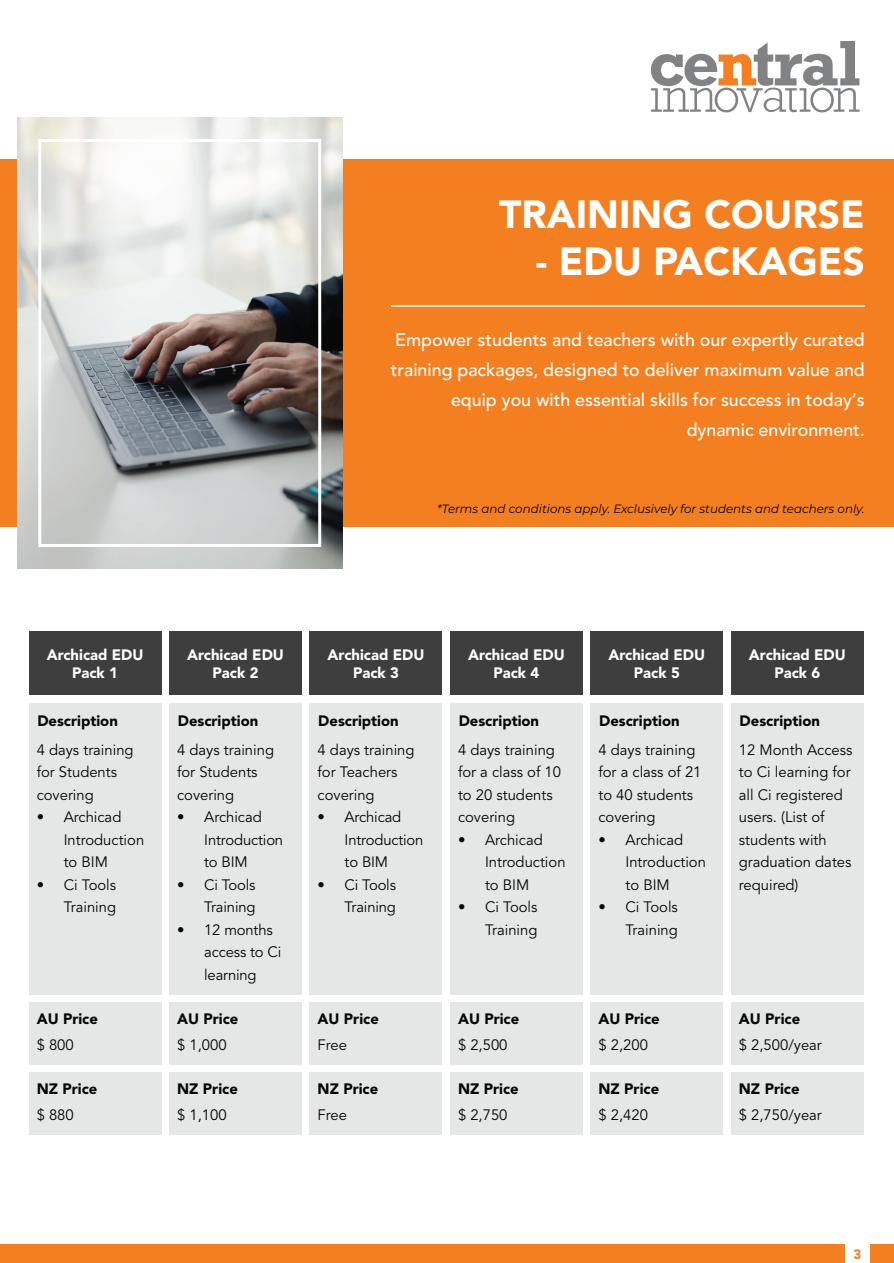
<style>
.page{position:relative;width:894px;height:1263px;background:#fff}
.page>*{position:absolute;margin:0;border:0;box-sizing:border-box;transform-origin:0 0}
.t1{font:900 39px "Avenir LT Std";color:#fff}
.t2{font:500 18px/30px "Avenir";color:#fff;text-align:right}
.t3{font:15px/22.5px "Avenir";color:#040503}
.t4{font:900 15px "Avenir";color:#040503}
.t5{font:900 15px/18px "Avenir";color:#fff;text-align:center}
.t6{font:900 13.5px "Avenir";color:#f47f21}
.t7{font:italic 12px "Montserrat";color:#040503}
</style>
<div class="page">
<div style="left:0;top:159px;width:893px;height:368px;background:#f47f21"></div>
<hr style="left:391px;top:305px;width:473px;height:2px;background:#fff">
<img style="left:17px;top:118px;width:325px;height:450px">
<svg style="left:651px;top:41px;width:208px;height:72px"></svg>
<div style="left:0;top:1245px;width:893px;height:18px;background:#f47f21"></div>
<div style="left:38px;top:139px;width:283px;height:408px;border:3px solid #fff"></div>
<div style="left:29px;top:631px;width:132px;height:64px;background:#3e3e3f"></div>
<div style="left:29px;top:703px;width:132px;height:291px;background:#e5e6e6"></div>
<div style="left:169px;top:703px;width:133px;height:291px;background:#e5e6e6"></div>
<div style="left:309px;top:703px;width:133px;height:291px;background:#e5e6e6"></div>
<div style="left:450px;top:703px;width:132px;height:291px;background:#e5e6e6"></div>
<div style="left:590px;top:703px;width:133px;height:291px;background:#e5e6e6"></div>
<div style="left:730px;top:703px;width:133px;height:291px;background:#e5e6e6"></div>
<div style="left:29px;top:1002px;width:132px;height:62px;background:#e5e6e6"></div>
<div style="left:169px;top:1002px;width:133px;height:62px;background:#e5e6e6"></div>
<div style="left:309px;top:1002px;width:133px;height:62px;background:#e5e6e6"></div>
<div style="left:450px;top:1002px;width:132px;height:62px;background:#e5e6e6"></div>
<div style="left:590px;top:1002px;width:133px;height:62px;background:#e5e6e6"></div>
<div style="left:730px;top:1002px;width:133px;height:62px;background:#e5e6e6"></div>
<div style="left:29px;top:1072px;width:132px;height:62px;background:#e5e6e6"></div>
<div style="left:169px;top:1072px;width:133px;height:62px;background:#e5e6e6"></div>
<div style="left:309px;top:1072px;width:133px;height:62px;background:#e5e6e6"></div>
<div style="left:450px;top:1072px;width:132px;height:62px;background:#e5e6e6"></div>
<div style="left:590px;top:1072px;width:133px;height:62px;background:#e5e6e6"></div>
<div style="left:730px;top:1072px;width:133px;height:62px;background:#e5e6e6"></div>
<div style="left:169px;top:631px;width:133px;height:64px;background:#3e3e3f"></div>
<div style="left:309px;top:631px;width:133px;height:64px;background:#3e3e3f"></div>
<div style="left:450px;top:631px;width:132px;height:64px;background:#3e3e3f"></div>
<div style="left:590px;top:631px;width:133px;height:64px;background:#3e3e3f"></div>
<div style="left:730px;top:631px;width:133px;height:64px;background:#3e3e3f"></div>
<div style="left:845px;top:1243px;width:24px;height:20px;background:#fff"></div>
<h1 class="t1" style="left:499px;top:191px;width:367px">TRAINING COURSE</h1>
<h1 class="t1" style="left:535px;top:237px;width:330px">- EDU PACKAGES</h1>
<p class="t2" style="left:391px;top:326px;width:475px">Empower students and teachers with our expertly curated training packages, designed to deliver maximum value and equip you with essential skills for success in today’s dynamic environment.</p>
<p class="t7" style="left:437px;top:501px;width:429px">*Terms and conditions apply. Exclusively for students and teachers only.</p>
<p class="t5" style="left:47px;top:646px;width:98px">Archicad EDU<br>Pack 1</p>
<p class="t4" style="left:37px;top:710px;width:82px">Description</p>
<p class="t3" style="left:37px;top:738px;width:98px">4 days training for Students covering</p>
<p class="t3" style="left:64px;top:806px;width:82px;text-indent:-27px">• Archicad<br>Introduction to BIM</p>
<p class="t3" style="left:37px;top:873px;width:81px;text-align:right">• Ci Tools<br>Training</p>
<p class="t5" style="left:187px;top:646px;width:98px">Archicad EDU<br>Pack 2</p>
<p class="t5" style="left:327px;top:646px;width:98px">Archicad EDU<br>Pack 3</p>
<p class="t5" style="left:468px;top:646px;width:98px">Archicad EDU<br>Pack 4</p>
<p class="t5" style="left:608px;top:646px;width:98px">Archicad EDU<br>Pack 5</p>
<p class="t5" style="left:748px;top:646px;width:98px">Archicad EDU<br>Pack 6</p>
<p class="t4" style="left:178px;top:710px;width:82px">Description</p>
<p class="t3" style="left:177px;top:738px;width:98px">4 days training for Students covering</p>
<p class="t3" style="left:204px;top:806px;width:80px;text-indent:-27px">• Archicad<br>Introduction to BIM</p>
<p class="t3" style="left:177px;top:873px;width:80px;text-align:right">• Ci Tools<br>Training</p>
<p class="t3" style="left:204px;top:918px;width:79px;text-indent:-27px">• 12 months access to Ci learning</p>
<p class="t4" style="left:318px;top:710px;width:82px">Description</p>
<p class="t3" style="left:317px;top:738px;width:98px">4 days training for Teachers covering</p>
<p class="t3" style="left:344px;top:806px;width:80px;text-indent:-27px">• Archicad<br>Introduction to BIM</p>
<p class="t3" style="left:317px;top:873px;width:80px;text-align:right">• Ci Tools<br>Training</p>
<p class="t4" style="left:458px;top:710px;width:82px">Description</p>
<p class="t3" style="left:458px;top:738px;width:104px">4 days training for a class of 10 to 20 students covering</p>
<p class="t3" style="left:485px;top:828px;width:82px;text-indent:-27px">• Archicad<br>Introduction to BIM</p>
<p class="t3" style="left:458px;top:896px;width:81px;text-align:right">• Ci Tools<br>Training</p>
<p class="t4" style="left:599px;top:710px;width:82px">Description</p>
<p class="t3" style="left:598px;top:738px;width:104px">4 days training for a class of 21 to 40 students covering</p>
<p class="t3" style="left:625px;top:828px;width:82px;text-indent:-27px">• Archicad<br>Introduction to BIM</p>
<p class="t3" style="left:598px;top:896px;width:81px;text-align:right">• Ci Tools<br>Training</p>
<p class="t4" style="left:739px;top:710px;width:82px">Description</p>
<p class="t3" style="left:738px;top:738px;width:115px">12 Month Access to Ci learning for all Ci registered users. (List of students with graduation dates required)</p>
<p class="t4" style="left:37px;top:1007px;width:63px">AU Price</p>
<p class="t3" style="left:37px;top:1034px;width:39px">$ 800</p>
<p class="t4" style="left:177px;top:1007px;width:63px">AU Price</p>
<p class="t3" style="left:177px;top:1034px;width:51px">$ 1,000</p>
<p class="t4" style="left:317px;top:1007px;width:63px">AU Price</p>
<p class="t3" style="left:317px;top:1034px;width:31px">Free</p>
<p class="t4" style="left:458px;top:1007px;width:63px">AU Price</p>
<p class="t3" style="left:458px;top:1034px;width:51px">$ 2,500</p>
<p class="t4" style="left:598px;top:1007px;width:63px">AU Price</p>
<p class="t3" style="left:598px;top:1034px;width:51px">$ 2,200</p>
<p class="t4" style="left:738px;top:1007px;width:63px">AU Price</p>
<p class="t3" style="left:738px;top:1034px;width:84px">$ 2,500/year</p>
<p class="t4" style="left:37px;top:1077px;width:62px">NZ Price</p>
<p class="t3" style="left:37px;top:1104px;width:39px">$ 880</p>
<p class="t4" style="left:177px;top:1077px;width:62px">NZ Price</p>
<p class="t3" style="left:177px;top:1104px;width:51px">$ 1,100</p>
<p class="t4" style="left:317px;top:1077px;width:62px">NZ Price</p>
<p class="t3" style="left:317px;top:1104px;width:31px">Free</p>
<p class="t4" style="left:458px;top:1077px;width:62px">NZ Price</p>
<p class="t3" style="left:458px;top:1104px;width:51px">$ 2,750</p>
<p class="t4" style="left:598px;top:1077px;width:62px">NZ Price</p>
<p class="t3" style="left:598px;top:1104px;width:51px">$ 2,420</p>
<p class="t4" style="left:738px;top:1077px;width:62px">NZ Price</p>
<p class="t3" style="left:738px;top:1104px;width:84px">$ 2,750/year</p>
<p class="t6" style="left:853px;top:1244px;width:9px">3</p>
</div>
